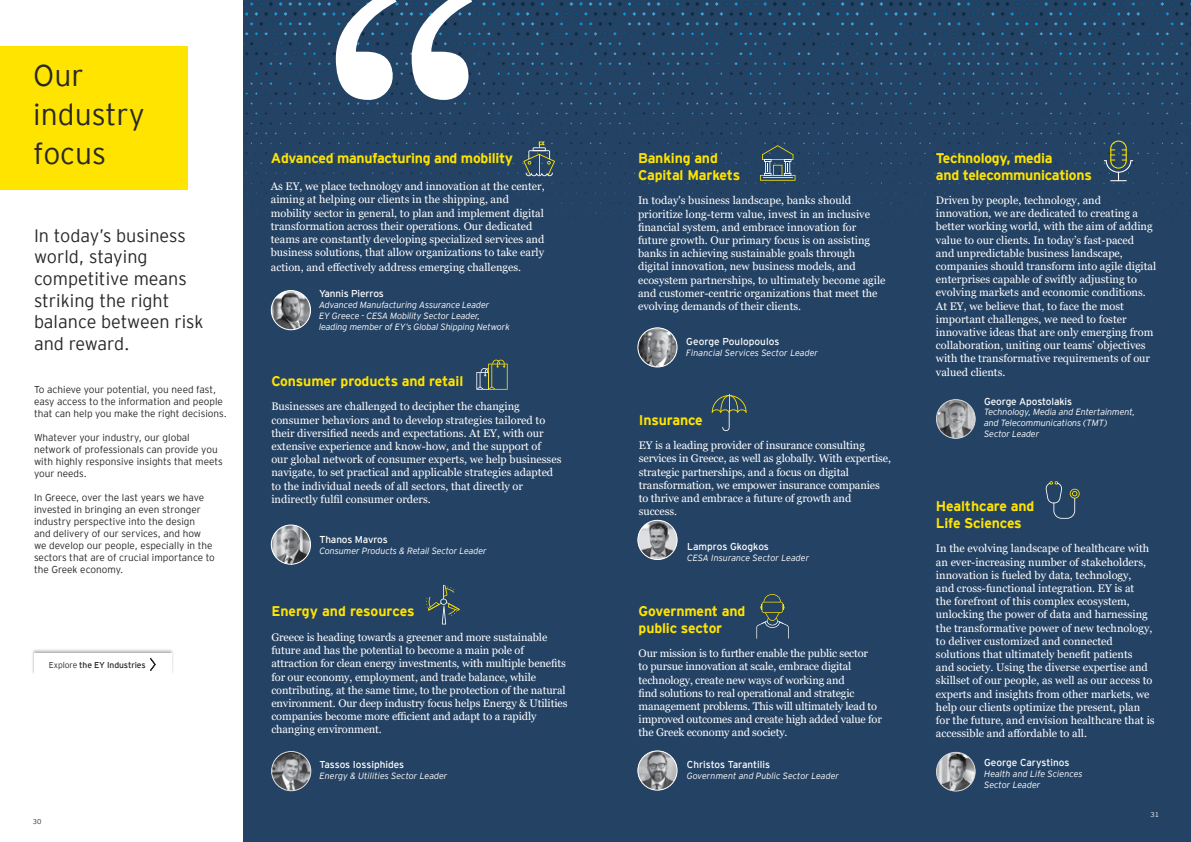
<style>
.page{position:relative;width:1191px;height:842px;background:#fff}
.page>*{position:absolute;margin:0;border:0;box-sizing:border-box;transform-origin:0 0}
.t1{font:300 30px/39px "EY Interstate";color:#292829}
.t2{font:300 18px/21.6px "EY Interstate";color:#292829}
.t3{font:700 14px/16.8px "EY Interstate";letter-spacing:-.02em;color:#ffe400}
.t4{font:700 14px "EY Interstate";color:#ffe400}
.t5{font:11px/13.2px "Georgia";color:#fff}
.t6{font:300 10px/12px "EY Interstate";color:#292829}
.t7{font:10px "EY Interstate";letter-spacing:-.01em;color:#fff}
.t8{font:italic 300 9px/10.8px "EY Interstate";letter-spacing:-.01em;color:#fff}
.t9{font:8.5px "EY Interstate";letter-spacing:-.01em;color:#292829}
.t10{font:300 7px "EY Interstate";color:#292829}
.t11{font:300 7px "EY Interstate";color:#fff}
.s1{font-weight:300}
</style>
<div class="page">
<div style="left:244px;top:0;width:947px;height:842px;background:#244264"></div>
<img style="left:245px;top:2px;width:946px;height:221px">
<div style="left:0;top:47px;width:187px;height:143px;background:#ffe400"></div>
<svg style="left:336px;top:0;width:136px;height:100px"></svg>
<svg style="left:426px;top:585px;width:34px;height:39px"></svg>
<img style="left:272px;top:751px;width:39px;height:40px;border-radius:20px">
<div style="left:271px;top:751px;width:40px;height:40px;border:1px solid #d9dadb;border-radius:50%"></div>
<img style="left:271px;top:525px;width:39px;height:39px;border-radius:20px">
<div style="left:271px;top:525px;width:40px;height:39px;border:1px solid #fff;border-radius:50%"></div>
<svg style="left:476px;top:360px;width:31px;height:30px"></svg>
<img style="left:271px;top:291px;width:39px;height:39px;border-radius:20px">
<div style="left:271px;top:290px;width:40px;height:40px;border:1px solid #fff;border-radius:50%"></div>
<svg style="left:523px;top:142px;width:32px;height:34px"></svg>
<img style="left:638px;top:328px;width:39px;height:39px;border-radius:20px">
<div style="left:637px;top:328px;width:40px;height:39px;border:1px solid #fff;border-radius:50%"></div>
<svg style="left:760px;top:145px;width:35px;height:36px"></svg>
<img style="left:638px;top:751px;width:39px;height:39px;border-radius:20px">
<div style="left:637px;top:751px;width:40px;height:39px;border:1px solid #fff;border-radius:50%"></div>
<svg style="left:756px;top:594px;width:32px;height:45px"></svg>
<img style="left:638px;top:520px;width:39px;height:39px;border-radius:20px">
<div style="left:637px;top:520px;width:40px;height:40px;border:1px solid #fff;border-radius:50%"></div>
<svg style="left:711px;top:394px;width:35px;height:37px"></svg>
<img style="left:936px;top:400px;width:39px;height:38px;border-radius:19px">
<div style="left:936px;top:399px;width:39px;height:40px;border:1px solid #d0d2d3;border-radius:50%"></div>
<svg style="left:1103px;top:141px;width:30px;height:40px"></svg>
<img style="left:936px;top:752px;width:39px;height:39px;border-radius:19px">
<div style="left:936px;top:752px;width:39px;height:39px;border:1px solid #d0d2d3;border-radius:50%"></div>
<svg style="left:1045px;top:481px;width:34px;height:38px"></svg>
<div style="left:31px;top:648px;width:143px;height:27px;background:#000;opacity:.3"></div>
<div style="left:34px;top:654px;width:137px;height:21px;background:#fff"></div>
<svg style="left:150px;top:658px;width:6px;height:13px"></svg>
<h1 class="t1" style="left:33px;top:54px;width:113px">Our industry focus</h1>
<h2 class="t2" style="left:34px;top:224px;width:171px">In today’s business world, staying competitive means striking the right balance between risk and reward.</h2>
<p class="t6" style="left:34px;top:383px;width:194px">To achieve your potential, you need fast, easy access to the information and people that can help you make the right decisions.</p>
<p class="t6" style="left:34px;top:431px;width:190px">Whatever your industry, our global network of professionals can provide you with highly responsive insights that meets your needs.</p>
<p class="t6" style="left:34px;top:491px;width:182px">In Greece, over the last years we have invested in bringing an even stronger industry perspective into the design<br>and delivery of our services, and how we develop our people, especially in the sectors that are of crucial importance to the Greek economy.</p>
<p class="t9" style="left:49px;top:659px;width:98px"><span class="s1">Explore</span> the EY Industries</p>
<p class="t10" style="left:33px;top:817px;width:10px">30</p>
<p class="t3" style="left:271px;top:149px;width:244px">Advanced manufacturing and mobility</p>
<p class="t5" style="left:271px;top:180px;width:275px">As EY, we place technology and innovation at the center, aiming at helping our clients in the shipping, and mobility sector in general, to plan and implement digital transformation across their operations. Our dedicated teams are constantly developing specialized services and business solutions, that allow organizations to take early</p>
<p class="t5" style="left:271px;top:261px;width:252px">action, and effectively address emerging challenges.</p>
<p class="t7" style="left:319px;top:287px;width:66px">Yannis Pierros</p>
<p class="t8" style="left:319px;top:299px;width:192px">Advanced Manufacturing Assurance Leader<br>EY Greece - CESA Mobility Sector Leader, leading member of EY’s Global Shipping Network</p>
<p class="t3" style="left:271px;top:372px;width:193px">Consumer products and retail</p>
<p class="t5" style="left:271px;top:400px;width:291px">Businesses are challenged to decipher the changing consumer behaviors and to develop strategies tailored to their diversified needs and expectations. At EY, with our extensive experience and know-how, and the support of<br>our global network of consumer experts, we help businesses navigate, to set practical and applicable strategies adapted to the individual needs of all sectors, that directly or indirectly fulfil consumer orders.</p>
<p class="t7" style="left:319px;top:532px;width:70px">Thanos Mavros</p>
<p class="t8" style="left:319px;top:545px;width:169px">Consumer Products &amp; Retail Sector Leader</p>
<p class="t4" style="left:271px;top:601px;width:145px">Energy and resources</p>
<p class="t5" style="left:271px;top:631px;width:297px">Greece is heading towards a greener and more sustainable future and has the potential to become a main pole of attraction for clean energy investments, with multiple benefits for our economy, employment, and trade balance, while contributing, at the same time, to the protection of the natural environment. Our deep industry focus helps Energy &amp; Utilities companies become more efficient and adapt to a rapidly changing environment.</p>
<p class="t7" style="left:319px;top:757px;width:86px">Tassos Iossiphides</p>
<p class="t8" style="left:319px;top:770px;width:129px">Energy &amp; Utilities Sector Leader</p>
<p class="t3" style="left:638px;top:149px;width:104px">Banking and<br>Capital Markets</p>
<p class="t5" style="left:638px;top:194px;width:249px">In today's business landscape, banks should prioritize long-term value, invest in an inclusive financial system, and embrace innovation for future growth. Our primary focus is on assisting banks in achieving sustainable goals through digital innovation, new business models, and ecosystem partnerships, to ultimately become agile and customer-centric organizations that meet the evolving demands of their clients.</p>
<p class="t7" style="left:686px;top:335px;width:95px">George Poulopoulos</p>
<p class="t8" style="left:686px;top:347px;width:133px">Financial Services Sector Leader</p>
<p class="t3" style="left:639px;top:410px;width:65px">Insurance</p>
<p class="t5" style="left:639px;top:439px;width:254px">EY is a leading provider of insurance consulting services in Greece, as well as globally. With expertise, strategic partnerships, and a focus on digital transformation, we empower insurance companies to thrive and embrace a future of growth and success.</p>
<p class="t7" style="left:687px;top:539px;width:83px">Lampros Gkogkos</p>
<p class="t8" style="left:687px;top:551px;width:124px">CESA Insurance Sector Leader</p>
<p class="t3" style="left:638px;top:602px;width:108px">Government and public sector</p>
<p class="t5" style="left:638px;top:647px;width:245px">Our mission is to further enable the public sector<br>to pursue innovation at scale, embrace digital technology, create new ways of working and<br>find solutions to real operational and strategic management problems. This will ultimately lead to improved outcomes and create high added value for the Greek economy and society.</p>
<p class="t7" style="left:687px;top:758px;width:85px">Christos Tarantilis</p>
<p class="t8" style="left:687px;top:770px;width:154px">Government and Public Sector Leader</p>
<p class="t3" style="left:936px;top:148px;width:157px">Technology, media<br>and telecommunications</p>
<p class="t5" style="left:936px;top:194px;width:222px">Driven by people, technology, and innovation, we are dedicated to creating a better working world, with the aim of adding value to our clients. In today’s fast-paced<br>and unpredictable business landscape, companies should transform into agile digital enterprises capable of swiftly adjusting to evolving markets and economic conditions.<br>At EY, we believe that, to face the most important challenges, we need to foster innovative ideas that are only emerging from collaboration, uniting our teams’ objectives with the transformative requirements of our valued clients.</p>
<p class="t7" style="left:984px;top:394px;width:89px">George Apostolakis</p>
<p class="t8" style="left:984px;top:406px;width:153px">Technology, Media and Entertainment, and Telecommunications (TMT)<br>Sector Leader</p>
<p class="t3" style="left:936px;top:497px;width:100px">Healthcare and<br>Life Sciences</p>
<p class="t5" style="left:936px;top:542px;width:220px">In the evolving landscape of healthcare with an ever-increasing number of stakeholders, innovation is fueled by data, technology,<br>and cross-functional integration. EY is at<br>the forefront of this complex ecosystem, unlocking the power of data and harnessing the transformative power of new technology, to deliver customized and connected solutions that ultimately benefit patients<br>and society. Using the diverse expertise and skillset of our people, as well as our access to experts and insights from other markets, we help our clients optimize the present, plan for the future, and envision healthcare that is accessible and affordable to all.</p>
<p class="t7" style="left:984px;top:755px;width:87px">George Carystinos</p>
<p class="t8" style="left:984px;top:768px;width:100px">Health and Life Sciences<br>Sector Leader</p>
<p class="t11" style="left:1150px;top:810px;width:10px">31</p>
</div>
